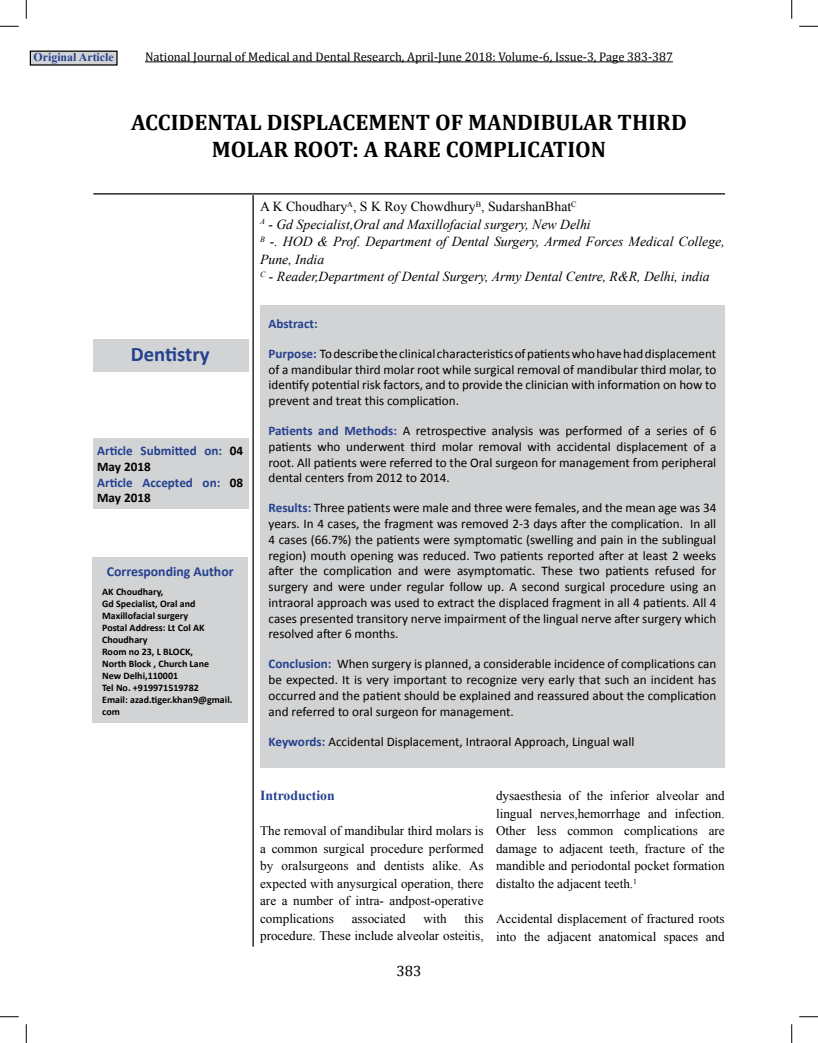
<style>
.page{position:relative;width:818px;height:1043px;background:#fff}
.page>*{position:absolute;margin:0;border:0;box-sizing:border-box;transform-origin:0 0}
.t1{font:700 22.5px/27px "Cambria";color:#000;text-align:center}
.t2{font:700 20.62px "Calibri";color:#25408f}
.t3{font:15px "Cambria";color:#000}
.t4{font:italic 13.75px/17.5px "Times New Roman";color:#000}
.t5{font:700 13.75px "Calibri";color:#25408f}
.t6{font:700 13.75px "Times New Roman";color:#25408f}
.t7{font:13.12px/15.8px "Calibri";color:#000;text-align:justify}
.t8{font:13.12px/17.5px "Times New Roman";color:#000;text-align:justify}
.t9{font:700 13.12px/15.8px "Calibri";color:#25408f}
.t10{font:12.5px "Cambria";color:#000}
.t11{font:700 11.88px "Times New Roman";color:#25408f}
.t12{font:700 10px/12px "Calibri";color:#000}
.s1{color:#000}
.s2{font-style:normal}
.s3{font-weight:700;color:#25408f}
</style>
<div class="page">
<hr style="left:145px;top:61px;width:528px;height:1px;background:#000">
<div style="left:260px;top:305px;width:464px;height:462px;background:#d1d3d4"></div>
<div style="left:93px;top:339px;width:155px;height:32px;background:#d1d3d4"></div>
<div style="left:93px;top:558px;width:155px;height:165px;background:#d1d3d4"></div>
<hr style="left:252px;top:195px;width:2px;height:751px;background:#000">
<hr style="left:93px;top:193px;width:632px;height:1px;background:#000">
<div style="left:30px;top:51px;width:87px;height:14px;background:#d1d3d4"></div>
<div style="left:30px;top:51px;width:88px;height:15px;border:1px solid #000"></div>
<div style="left:93px;top:439px;width:155px;height:70px;background:#d1d3d4"></div>
<svg style="left:0;top:25px;width:19px;height:2px"></svg>
<svg style="left:799px;top:25px;width:19px;height:2px"></svg>
<svg style="left:0;top:1016px;width:19px;height:1px"></svg>
<svg style="left:799px;top:1016px;width:19px;height:1px"></svg>
<svg style="left:25px;top:0;width:2px;height:19px"></svg>
<svg style="left:25px;top:1024px;width:2px;height:18px"></svg>
<svg style="left:791px;top:0;width:1px;height:19px"></svg>
<svg style="left:791px;top:1024px;width:1px;height:18px"></svg>
<p class="t11" style="left:34px;top:49px;width:82px">Original Article</p>
<p class="t10" style="left:145px;top:49px;width:529px">National Journal of Medical and Dental Research, April-June 2018: Volume-6, Issue-3, Page 383-387</p>
<h1 class="t1" style="left:131px;top:108px;width:557px">ACCIDENTAL DISPLACEMENT OF MANDIBULAR THIRD<br>MOLAR ROOT: A RARE COMPLICATION</h1>
<h2 class="t2" style="left:131px;top:340px;width:80px">Dentistry</h2>
<p class="t9" style="left:97px;top:443px;width:147px">Article Submitted on: <span class="s1">04<br>May 2018<br></span>Article Accepted on: <span class="s1">08<br>May 2018</span></p>
<p class="t5" style="left:107px;top:562px;width:128px">Corresponding Author</p>
<p class="t12" style="left:102px;top:585px;width:132px">AK Choudhary,<br>Gd Specialist, Oral and<br>Maxillofacial surgery<br>Postal Address: Lt Col AK<br>Choudhary<br>Room no 23, L BLOCK,<br>North Block , Church Lane<br>New Delhi,110001<br>Tel No. +919971519782<br>Email: azad.tiger.khan9@gmail. com</p>
<p class="t4" style="left:260px;top:198px;width:466px"><span class="s2">A K Choudhary</span><sup>A</sup><span class="s2">, S K Roy Chowdhury</span><sup>B</sup><span class="s2">, SudarshanBhat</span><sup>C<br></sup><sup>A</sup> - Gd Specialist,Oral and Maxillofacial surgery, New Delhi<br><sup>B</sup> -. HOD &amp; Prof. Department of Dental Surgery, Armed Forces Medical College, Pune, India<br><sup>C</sup> - Reader,Department of Dental Surgery, Army Dental Centre, R&amp;R, Delhi, india</p>
<p class="t9" style="left:268px;top:316px;width:51px">Abstract:</p>
<p class="t7" style="left:268px;top:346px;width:449px"><span class="s3">Purpose:</span> To describe the clinical characteristics of patients who have had displacement of a mandibular third molar root while surgical removal of mandibular third molar, to identify potential risk factors, and to provide the clinician with information on how to prevent and treat this complication.</p>
<p class="t7" style="left:268px;top:423px;width:449px"><span class="s3">Patients and Methods:</span> A retrospective analysis was performed of a series of 6 patients who underwent third molar removal with accidental displacement of a root. All patients were referred to the Oral surgeon for management from peripheral dental centers from 2012 to 2014.</p>
<p class="t7" style="left:268px;top:500px;width:449px"><span class="s3">Results:</span> Three patients were male and three were females, and the mean age was 34 years. In 4 cases, the fragment was removed 2-3 days after the complication. In all 4 cases (66.7%) the patients were symptomatic (swelling and pain in the sublingual region) mouth opening was reduced. Two patients reported after at least 2 weeks after the complication and were asymptomatic. These two patients refused for surgery and were under regular follow up. A second surgical procedure using an intraoral approach was used to extract the displaced fragment in all 4 patients. All 4 cases presented transitory nerve impairment of the lingual nerve after surgery which resolved after 6 months.</p>
<p class="t7" style="left:268px;top:656px;width:449px"><span class="s3">Conclusion:</span> When surgery is planned, a considerable incidence of complications can be expected. It is very important to recognize very early that such an incident has occurred and the patient should be explained and reassured about the complication and referred to oral surgeon for management.</p>
<p class="t7" style="left:268px;top:733px;width:367px"><span class="s3">Keywords:</span> Accidental Displacement, Intraoral Approach, Lingual wall</p>
<p class="t6" style="left:260px;top:786px;width:76px">Introduction</p>
<p class="t8" style="left:260px;top:822px;width:225px">The removal of mandibular third molars is a common surgical procedure performed by oralsurgeons and dentists alike. As expected with anysurgical operation, there are a number of intra- andpost-operative complications</p>
<p class="t8" style="left:260px;top:909px;width:225px;text-align:right">this<br>procedure. These include alveolar osteitis,</p>
<p class="t8" style="left:351px;top:909px;width:55px">associated</p>
<p class="t8" style="left:423px;top:909px;width:25px">with</p>
<p class="t3" style="left:396px;top:961px;width:26px">383</p>
<p class="t8" style="left:496px;top:787px;width:230px">dysaesthesia of the inferior alveolar and lingual nerves,hemorrhage and infection.<br>Other less common complications are damage to adjacent teeth, fracture of the mandible and periodontal pocket formation distalto the adjacent teeth.<sup>1</sup></p>
<p class="t8" style="left:496px;top:909px;width:230px">Accidental displacement of fractured roots into the adjacent anatomical spaces and</p>
</div>
